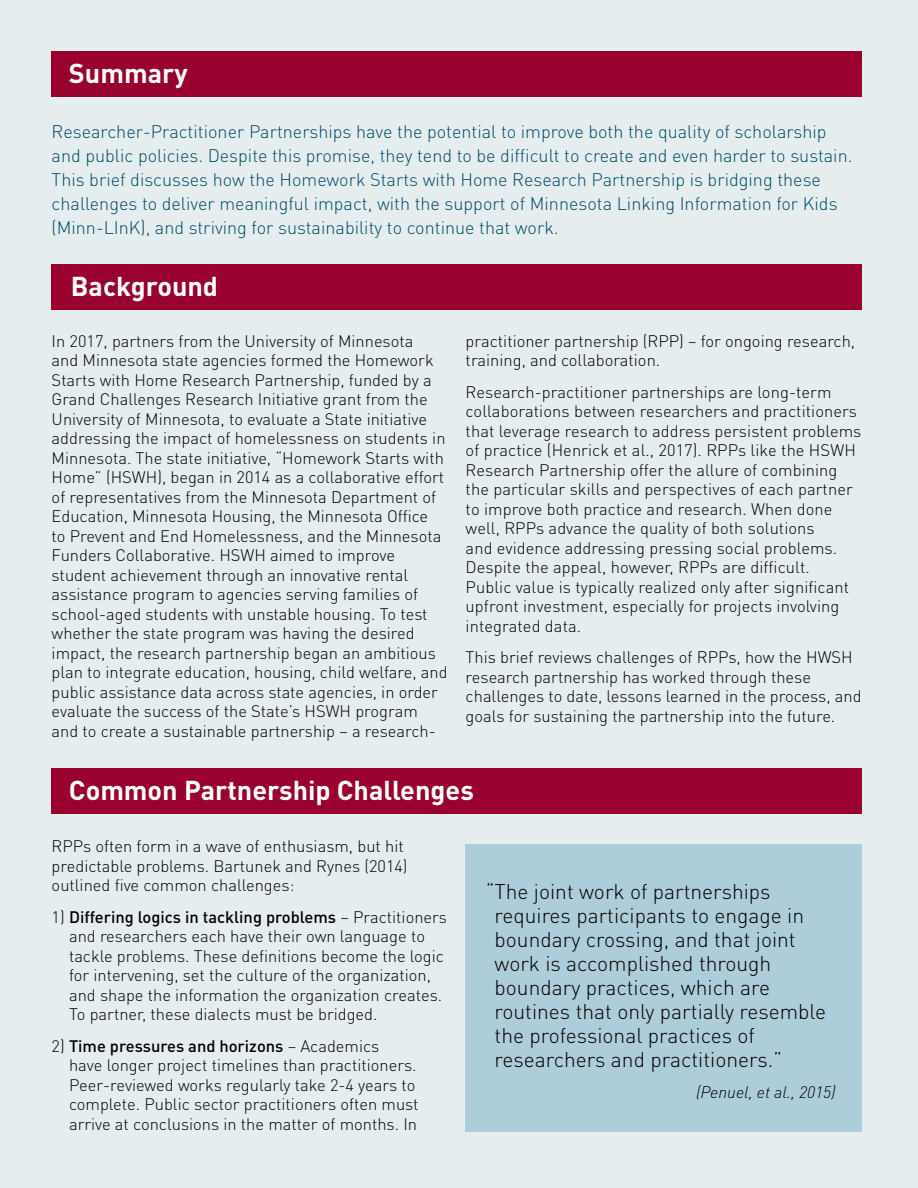
<style>
.page{position:relative;width:918px;height:1188px;background:#e6edef}
.page>*{position:absolute;margin:0;border:0;box-sizing:border-box;transform-origin:0 0}
.subheads_14_3035{font:700 27px "DINOT";color:#fff}
.body{font:300 21px/24px "DINOT";color:#000}
.body-2{font:300 18px/24px "DINOT";color:#004a64}
.body-3{font:300 16.5px/19.5px "DINOT";color:#000}
.body-4{font:italic 300 16.5px "DINOT";color:#000}
.s1{font-weight:500}
</style>
<div class="page">
<div style="left:52px;top:51px;width:810px;height:46px;background:#98002e"></div>
<div style="left:52px;top:264px;width:810px;height:46px;background:#98002e"></div>
<div style="left:52px;top:768px;width:810px;height:46px;background:#98002e"></div>
<div style="left:466px;top:844px;width:396px;height:287px;background:#aecdda"></div>
<p class="subheads_14_3035" style="left:69px;top:55px;width:120px">Summary</p>
<p class="body-2" style="left:52px;top:119px;width:802px">Researcher-Practitioner Partnerships have the potential to improve both the quality of scholarship and public policies. Despite this promise, they tend to be difficult to create and even harder to sustain.<br>This brief discusses how the Homework Starts with Home Research Partnership is bridging these challenges to deliver meaningful impact, with the support of Minnesota Linking Information for Kids (Minn-LInK), and striving for sustainability to continue that work.</p>
<p class="subheads_14_3035" style="left:71px;top:268px;width:149px">Background</p>
<p class="body-3" style="left:52px;top:330px;width:397px">In 2017, partners from the University of Minnesota<br>and Minnesota state agencies formed the Homework Starts with Home Research Partnership, funded by a Grand Challenges Research Initiative grant from the University of Minnesota, to evaluate a State initiative addressing the impact of homelessness on students in Minnesota. The state initiative, “Homework Starts with Home” (HSWH), began in 2014 as a collaborative effort of representatives from the Minnesota Department of Education, Minnesota Housing, the Minnesota Office<br>to Prevent and End Homelessness, and the Minnesota Funders Collaborative. HSWH aimed to improve student achievement through an innovative rental assistance program to agencies serving families of school-aged students with unstable housing. To test whether the state program was having the desired impact, the research partnership began an ambitious plan to integrate education, housing, child welfare, and public assistance data across state agencies, in order evaluate the success of the State’s HSWH program and to create a sustainable partnership – a research-</p>
<p class="body-3" style="left:466px;top:330px;width:391px">practitioner partnership (RPP) – for ongoing research, training, and collaboration.</p>
<p class="body-3" style="left:466px;top:381px;width:397px">Research-practitioner partnerships are long-term collaborations between researchers and practitioners that leverage research to address persistent problems of practice (Henrick et al., 2017). RPPs like the HSWH Research Partnership offer the allure of combining the particular skills and perspectives of each partner to improve both practice and research. When done well, RPPs advance the quality of both solutions<br>and evidence addressing pressing social problems.<br>Despite the appeal, however, RPPs are difficult.<br>Public value is typically realized only after significant upfront investment, especially for projects involving integrated data.</p>
<p class="body-3" style="left:466px;top:647px;width:397px">This brief reviews challenges of RPPs, how the HWSH research partnership has worked through these challenges to date, lessons learned in the process, and goals for sustaining the partnership into the future.</p>
<p class="subheads_14_3035" style="left:69px;top:772px;width:406px">Common Partnership Challenges</p>
<p class="body-3" style="left:52px;top:836px;width:358px">RPPs often form in a wave of enthusiasm, but hit predictable problems. Bartunek and Rynes (2014) outlined five common challenges:</p>
<p class="body-3" style="left:69px;top:906px;width:379px;text-indent:-17px">1) <span class="s1">Differing logics in tackling problems</span> – Practitioners and researchers each have their own language to tackle problems. These definitions become the logic for intervening, set the culture of the organization, and shape the information the organization creates.<br>To partner, these dialects must be bridged.</p>
<p class="body-3" style="left:69px;top:1035px;width:351px;text-indent:-17px">2) <span class="s1">Time pressures and horizons</span> – Academics<br>have longer project timelines than practitioners.<br>Peer-reviewed works regularly take 2-4 years to complete. Public sector practitioners often must arrive at conclusions in the matter of months. In</p>
<p class="body" style="left:495px;top:879px;width:333px;text-indent:-9px">“The joint work of partnerships requires participants to engage in boundary crossing, and that joint work is accomplished through boundary practices, which are routines that only partially resemble the professional practices of researchers and practitioners.”</p>
<p class="body-4" style="left:696px;top:1081px;width:141px">(Penuel, et al., 2015)</p>
</div>
